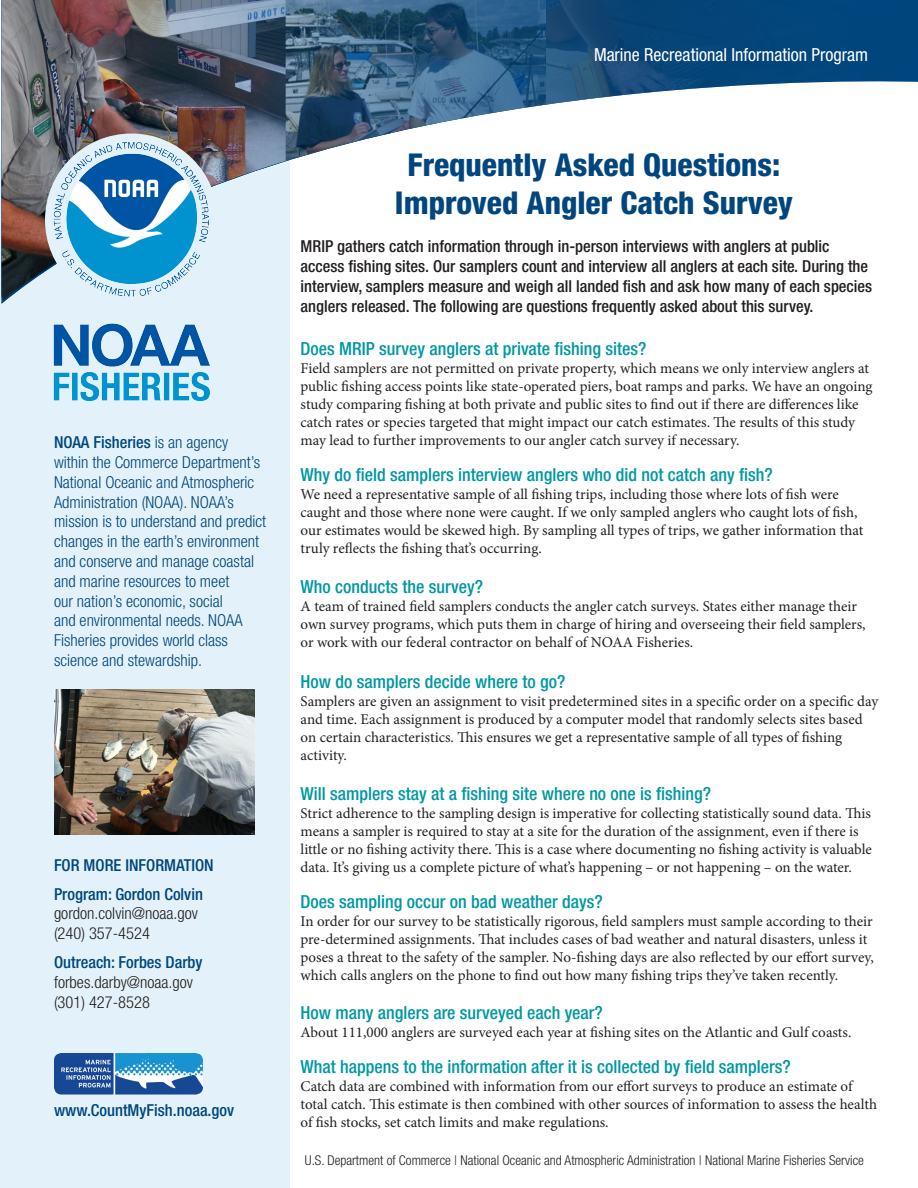
<style>
.page{position:relative;width:918px;height:1188px;background:#fff}
.page>*{position:absolute;margin:0;border:0;box-sizing:border-box;transform-origin:0 0}
.t1{font:800 condensed 31.5px "Helvetica Neue LT";color:#00467e}
.Body_Text{font:500 condensed 18px "Helvetica Neue LT";color:#0097a4}
.t2{font:condensed 18px "Helvetica Neue LT";color:#fff}
.Body_Text-2{font:300 condensed 16.5px/19.8px "Helvetica Neue LT";color:#00467e}
.Body_Text-3{font:500 condensed 16.5px/19.8px "Helvetica Neue LT";color:#231f20}
.Body_Text-4{font:500 condensed 16.5px "Helvetica Neue LT";color:#00467e}
.Body_Text-5{font:300 condensed 16.5px "Helvetica Neue LT";color:#231f20}
.Body_Text-6{font:15px/18px "Minion Pro";color:#231f20}
.t3{font:300 condensed 13.5px "Helvetica Neue LT";color:#231f20}
.s1{font-weight:500}
</style>
<div class="page">
<div style="left:0;top:161px;width:290px;height:1027px;background:#e3f2fa"></div>
<img style="left:54px;top:1053px;width:149px;height:42px">
<img style="left:54px;top:689px;width:200px;height:146px">
<img style="left:546px;top:0;width:371px;height:105px">
<img style="left:286px;top:0;width:260px;height:162px">
<img style="left:2px;top:0;width:284px;height:304px">
<div style="left:45px;top:134px;width:173px;height:172px;background:#e3f2fa;border-radius:50%"></div>
<img style="left:54px;top:140px;width:155px;height:261px">
<p class="t2" style="left:594px;top:44px;width:276px">Marine Recreational Information Program</p>
<p class="Body_Text-2" style="left:54px;top:432px;width:214px"><span class="s1">NOAA Fisheries</span> is an agency within the Commerce Department’s<br>National Oceanic and Atmospheric<br>Administration (NOAA). NOAA’s mission is to understand and predict changes in the earth’s environment and conserve and manage coastal and marine resources to meet<br>our nation’s economic, social<br>and environmental needs. NOAA<br>Fisheries provides world class science and stewardship.</p>
<p class="Body_Text-4" style="left:54px;top:855px;width:161px">FOR MORE INFORMATION</p>
<p class="Body_Text-4" style="left:54px;top:884px;width:150px">Program: Gordon Colvin</p>
<p class="Body_Text-5" style="left:54px;top:904px;width:145px">gordon.colvin@noaa.gov</p>
<p class="Body_Text-5" style="left:54px;top:924px;width:97px">(240) 357-4524</p>
<p class="Body_Text-4" style="left:54px;top:952px;width:150px">Outreach: Forbes Darby</p>
<p class="Body_Text-5" style="left:54px;top:973px;width:140px">forbes.darby@noaa.gov</p>
<p class="Body_Text-5" style="left:54px;top:992px;width:97px">(301) 427-8528</p>
<p class="Body_Text-4" style="left:54px;top:1100px;width:182px">www.CountMyFish.noaa.gov</p>
<p class="t1" style="left:408px;top:145px;width:374px">Frequently Asked Questions:</p>
<p class="t1" style="left:395px;top:183px;width:400px">Improved Angler Catch Survey</p>
<p class="Body_Text-3" style="left:301px;top:236px;width:573px">MRIP gathers catch information through in-person interviews with anglers at public access fishing sites. Our samplers count and interview all anglers at each site. During the interview, samplers measure and weigh all landed fish and ask how many of each species anglers released. The following are questions frequently asked about this survey.</p>
<p class="Body_Text" style="left:301px;top:338px;width:347px">Does MRIP survey anglers at private fishing sites?</p>
<p class="Body_Text-6" style="left:301px;top:359px;width:573px">Field samplers are not permitted on private property, which means we only interview anglers at public fishing access points like state-operated piers, boat ramps and parks. We have an ongoing study comparing fishing at both private and public sites to find out if there are differences like catch rates or species targeted that might impact our catch estimates. The results of this study may lead to further improvements to our angler catch survey if necessary.</p>
<p class="Body_Text" style="left:301px;top:464px;width:474px">Why do field samplers interview anglers who did not catch any fish?</p>
<p class="Body_Text-6" style="left:301px;top:485px;width:564px">We need a representative sample of all fishing trips, including those where lots of fish were caught and those where none were caught. If we only sampled anglers who caught lots of fish, our estimates would be skewed high. By sampling all types of trips, we gather information that truly reflects the fishing that’s occurring.</p>
<p class="Body_Text" style="left:301px;top:575px;width:184px">Who conducts the survey?</p>
<p class="Body_Text-6" style="left:301px;top:597px;width:567px">A team of trained field samplers conducts the angler catch surveys. States either manage their own survey programs, which puts them in charge of hiring and overseeing their field samplers, or work with our federal contractor on behalf of NOAA Fisheries.</p>
<p class="Body_Text" style="left:301px;top:671px;width:266px">How do samplers decide where to go?</p>
<p class="Body_Text-6" style="left:301px;top:692px;width:579px">Samplers are given an assignment to visit predetermined sites in a specific order on a specific day and time. Each assignment is produced by a computer model that randomly selects sites based on certain characteristics. This ensures we get a representative sample of all types of fishing activity.</p>
<p class="Body_Text" style="left:301px;top:782px;width:412px">Will samplers stay at a fishing site where no one is fishing?</p>
<p class="Body_Text-6" style="left:301px;top:804px;width:573px">Strict adherence to the sampling design is imperative for collecting statistically sound data. This means a sampler is required to stay at a site for the duration of the assignment, even if there is little or no fishing activity there. This is a case where documenting no fishing activity is valuable data. It’s giving us a complete picture of what’s happening – or not happening – on the water.</p>
<p class="Body_Text" style="left:301px;top:890px;width:304px">Does sampling occur on bad weather days?</p>
<p class="Body_Text-6" style="left:301px;top:912px;width:575px">In order for our survey to be statistically rigorous, field samplers must sample according to their pre-determined assignments. That includes cases of bad weather and natural disasters, unless it poses a threat to the safety of the sampler. No-fishing days are also reflected by our effort survey, which calls anglers on the phone to find out how many fishing trips they’ve taken recently.</p>
<p class="Body_Text" style="left:301px;top:1002px;width:304px">How many anglers are surveyed each year?</p>
<p class="Body_Text-6" style="left:301px;top:1023px;width:552px">About 111,000 anglers are surveyed each year at fishing sites on the Atlantic and Gulf coasts.</p>
<p class="Body_Text" style="left:301px;top:1056px;width:492px">What happens to the information after it is collected by field samplers?</p>
<p class="Body_Text-6" style="left:301px;top:1077px;width:578px">Catch data are combined with information from our effort surveys to produce an estimate of total catch. This estimate is then combined with other sources of information to assess the health of fish stocks, set catch limits and make regulations.</p>
<p class="t3" style="left:305px;top:1152px;width:561px">U.S. Department of Commerce | National Oceanic and Atmospheric Administration | National Marine Fisheries Service</p>
</div>
